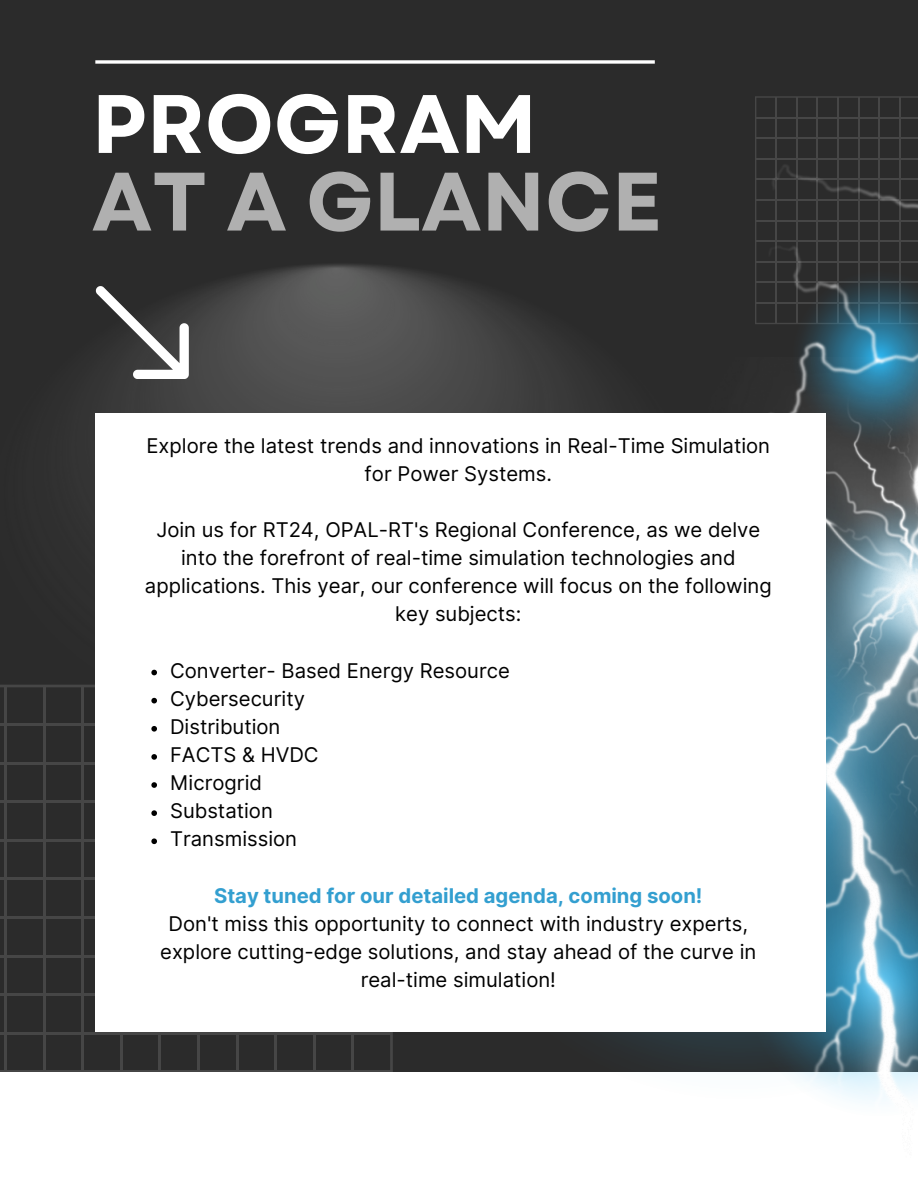
<style>
.page{position:relative;width:918px;height:1188px;background:#fff}
.page>*{position:absolute;margin:0;border:0;box-sizing:border-box;transform-origin:0 0}
.t1{font:700 82.65px/77.7px "Garet";color:#b0b0b0}
.t2{font:20.25px/28.2px "Inter";color:#000;text-align:center}
.t3{font:700 20.25px "Inter";color:#339fd0}
.s1{color:#fff}
</style>
<div class="page">
<div style="left:0;top:0;width:918px;height:1072px;background:#2b2b2b"></div>
<img style="left:90px;top:264px;width:420px;height:200px">
<svg style="left:0;top:685px;width:393px;height:387px"></svg>
<hr style="left:0;top:1071px;width:391px;height:2px;background:#fff">
<hr style="left:0;top:1032px;width:391px;height:3px;background:#fff">
<hr style="left:0;top:993px;width:391px;height:3px;background:#fff">
<hr style="left:0;top:955px;width:391px;height:3px;background:#fff">
<hr style="left:0;top:916px;width:391px;height:3px;background:#fff">
<hr style="left:0;top:878px;width:391px;height:2px;background:#fff">
<hr style="left:0;top:839px;width:391px;height:3px;background:#fff">
<hr style="left:0;top:800px;width:391px;height:3px;background:#fff">
<hr style="left:0;top:762px;width:391px;height:3px;background:#fff">
<hr style="left:0;top:723px;width:391px;height:3px;background:#fff">
<hr style="left:352px;top:686px;width:2px;height:425px;background:#fff">
<hr style="left:313px;top:686px;width:3px;height:425px;background:#fff">
<hr style="left:274px;top:686px;width:3px;height:425px;background:#fff">
<hr style="left:236px;top:686px;width:2px;height:425px;background:#fff">
<hr style="left:197px;top:686px;width:3px;height:425px;background:#fff">
<hr style="left:159px;top:686px;width:2px;height:425px;background:#fff">
<hr style="left:120px;top:686px;width:3px;height:425px;background:#fff">
<hr style="left:81px;top:686px;width:3px;height:425px;background:#fff">
<hr style="left:43px;top:686px;width:2px;height:425px;background:#fff">
<hr style="left:4px;top:686px;width:3px;height:425px;background:#fff">
<svg style="left:95px;top:60px;width:415px;height:4px;background:#ddd"></svg>
<img style="left:510px;top:60px;width:408px;height:990px">
<img style="left:655px;top:357px;width:263px;height:745px">
<svg style="left:96px;top:286px;width:93px;height:93px"></svg>
<div style="left:95px;top:413px;width:730px;height:619px;background:#fff"></div>
<svg style="left:151px;top:670px;width:6px;height:5px"></svg>
<svg style="left:151px;top:698px;width:6px;height:5px"></svg>
<svg style="left:151px;top:726px;width:6px;height:6px"></svg>
<svg style="left:151px;top:754px;width:6px;height:6px"></svg>
<svg style="left:151px;top:782px;width:6px;height:6px"></svg>
<svg style="left:151px;top:810px;width:6px;height:6px"></svg>
<svg style="left:151px;top:838px;width:6px;height:6px"></svg>
<p class="t1" style="left:92px;top:86px;width:572px"><span class="s1">PROGRAM<br></span>AT A GLANCE</p>
<p class="t2" style="left:147px;top:431px;width:625px">Explore the latest trends and innovations in Real-Time Simulation for Power Systems.</p>
<p class="t2" style="left:145px;top:516px;width:628px">Join us for RT24, OPAL-RT's Regional Conference, as we delve into the forefront of real-time simulation technologies and applications. This year, our conference will focus on the following key subjects:</p>
<p class="t2" style="left:170px;top:656px;width:341px">Converter- Based Energy Resource</p>
<p class="t2" style="left:170px;top:684px;width:136px">Cybersecurity</p>
<p class="t2" style="left:170px;top:712px;width:112px">Distribution</p>
<p class="t2" style="left:170px;top:741px;width:150px">FACTS &amp; HVDC</p>
<p class="t2" style="left:170px;top:769px;width:93px">Microgrid</p>
<p class="t2" style="left:170px;top:797px;width:104px">Substation</p>
<p class="t2" style="left:170px;top:825px;width:129px">Transmission</p>
<p class="t3" style="left:214px;top:883px;width:490px">Stay tuned for our detailed agenda, coming soon!</p>
<p class="t2" style="left:160px;top:909px;width:598px">Don't miss this opportunity to connect with industry experts, explore cutting-edge solutions, and stay ahead of the curve in real-time simulation!</p>
</div>
